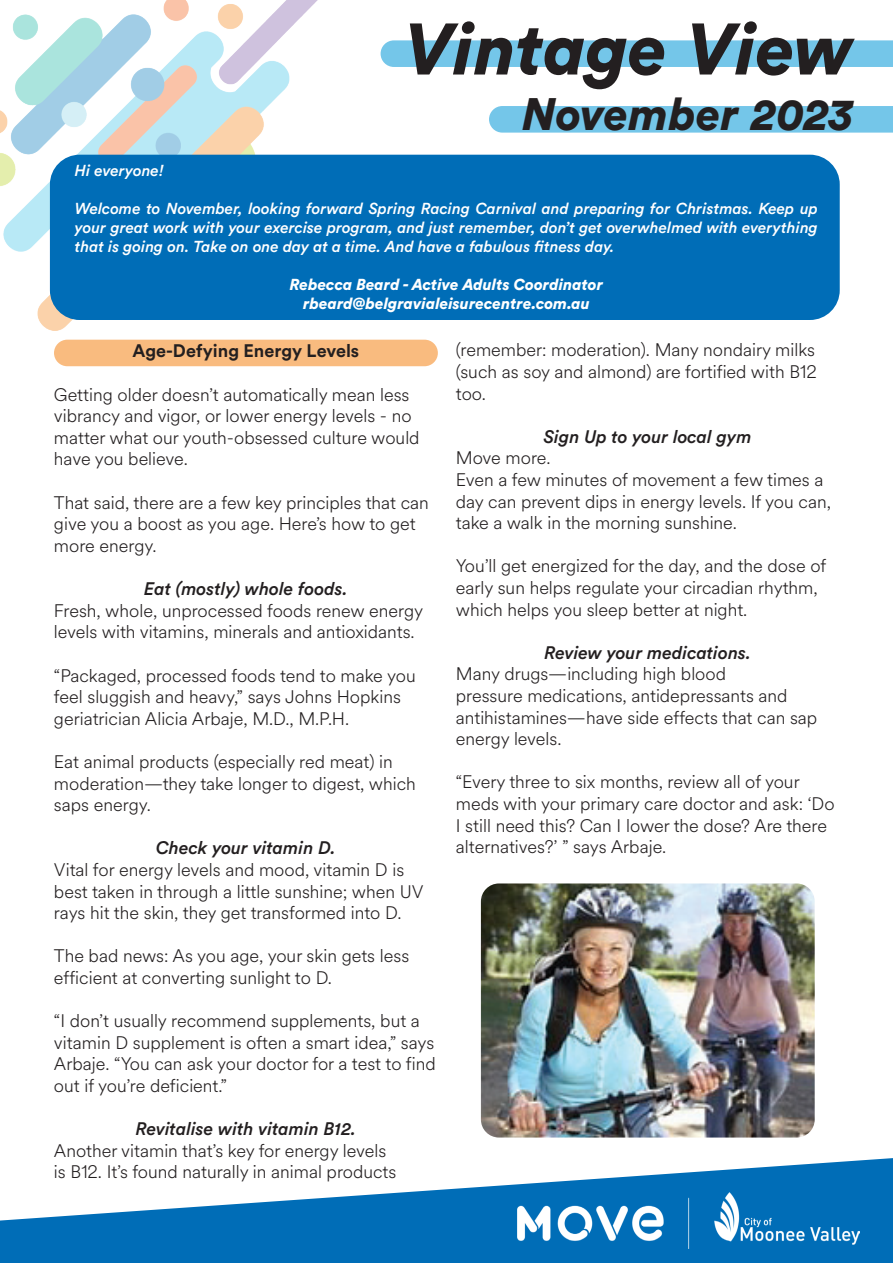
<style>
.page{position:relative;width:893px;height:1263px;background:#fff}
.page>*{position:absolute;margin:0;border:0;box-sizing:border-box;transform-origin:0 0}
.t1{font:italic 900 72px "Circular Std";letter-spacing:-.005em;color:#231f20}
.t2{font:italic 900 45px "Circular Std";color:#231f20}
.t3{font:300 18px/21.6px "Circular Spotify Text";color:#231f20}
.t4{font:italic 500 18px "Circular Std";color:#231f20}
.t5{font:700 18px "Circular Std";color:#231f20}
.t6{font:italic 500 15.75px/18.9px "Circular Std";color:#fff;text-align:justify}
.t7{font:italic 900 15.75px/18.9px "Circular Std";color:#fff;text-align:center}
</style>
<div class="page">
<svg style="left:0;top:1158px;width:893px;height:105px;fill:#006db7"></svg>
<img style="left:518px;top:1193px;width:342px;height:56px">
<img style="left:0;top:0;width:323px;height:331px">
<div style="left:381px;top:40px;width:512px;height:27px;background:#74c6e9"></div>
<div style="left:489px;top:106px;width:404px;height:27px;background:#74c6e9"></div>
<div style="left:54px;top:340px;width:384px;height:26px;background:#f9bb7f;border-radius:13px"></div>
<div style="left:50px;top:155px;width:790px;height:165px;background:#006db7;border-radius:30px"></div>
<img style="left:481px;top:883px;width:334px;height:254px">
<h1 class="t1" style="left:404px;top:1px;width:450px">Vintage View</h1>
<h2 class="t2" style="left:523px;top:84px;width:332px">November 2023</h2>
<p class="t6" style="left:75px;top:161px;width:90px">Hi everyone!</p>
<p class="t6" style="left:75px;top:199px;width:744px">Welcome to November, looking forward Spring Racing Carnival and preparing for Christmas. Keep up your great work with your exercise program, and just remember, don’t get overwhelmed with everything that is going on. Take on one day at a time. And have a fabulous fitness day.</p>
<p class="t7" style="left:290px;top:275px;width:315px">Rebecca Beard - Active Adults Coordinator rbeard@belgravialeisurecentre.com.au</p>
<p class="t5" style="left:133px;top:339px;width:228px">Age-Defying Energy Levels</p>
<p class="t3" style="left:54px;top:384px;width:367px">Getting older doesn’t automatically mean less vibrancy and vigor, or lower energy levels - no matter what our youth-obsessed culture would have you believe.</p>
<p class="t3" style="left:54px;top:492px;width:376px">That said, there are a few key principles that can give you a boost as you age. Here’s how to get more energy.</p>
<p class="t4" style="left:144px;top:577px;width:205px">Eat (mostly) whole foods.</p>
<p class="t3" style="left:54px;top:600px;width:371px">Fresh, whole, unprocessed foods renew energy levels with vitamins, minerals and antioxidants.</p>
<p class="t3" style="left:54px;top:665px;width:363px">“Packaged, processed foods tend to make you feel sluggish and heavy,” says Johns Hopkins geriatrician Alicia Arbaje, M.D., M.P.H.</p>
<p class="t3" style="left:54px;top:751px;width:363px">Eat animal products (especially red meat) in moderation—they take longer to digest, which saps energy.</p>
<p class="t4" style="left:156px;top:837px;width:181px">Check your vitamin D.</p>
<p class="t3" style="left:54px;top:859px;width:371px">Vital for energy levels and mood, vitamin D is best taken in through a little sunshine; when UV rays hit the skin, they get transformed into D.</p>
<p class="t3" style="left:54px;top:946px;width:357px">The bad news: As you age, your skin gets less efficient at converting sunlight to D.</p>
<p class="t3" style="left:54px;top:1010px;width:383px">“I don’t usually recommend supplements, but a vitamin D supplement is often a smart idea,” says Arbaje. “You can ask your doctor for a test to find out if you’re deficient.”</p>
<p class="t4" style="left:136px;top:1117px;width:222px">Revitalise with vitamin B12.</p>
<p class="t3" style="left:54px;top:1140px;width:344px">Another vitamin that’s key for energy levels is B12. It’s found naturally in animal products</p>
<p class="t3" style="left:456px;top:340px;width:362px;text-align:justify">(remember: moderation). Many nondairy milks (such as soy and almond) are fortified with B12 too.</p>
<p class="t4" style="left:544px;top:425px;width:209px">Sign Up to your local gym</p>
<p class="t3" style="left:456px;top:448px;width:377px">Move more.<br>Even a few minutes of movement a few times a day can prevent dips in energy levels. If you can, take a walk in the morning sunshine.</p>
<p class="t3" style="left:456px;top:556px;width:372px">You’ll get energized for the day, and the dose of early sun helps regulate your circadian rhythm, which helps you sleep better at night.</p>
<p class="t4" style="left:544px;top:641px;width:208px">Review your medications.</p>
<p class="t3" style="left:456px;top:664px;width:363px">Many drugs—including high blood<br>pressure medications, antidepressants and antihistamines—have side effects that can sap energy levels.</p>
<p class="t3" style="left:456px;top:772px;width:380px">“Every three to six months, review all of your meds with your primary care doctor and ask: ‘Do I still need this? Can I lower the dose? Are there alternatives?’ ” says Arbaje.</p>
</div>
